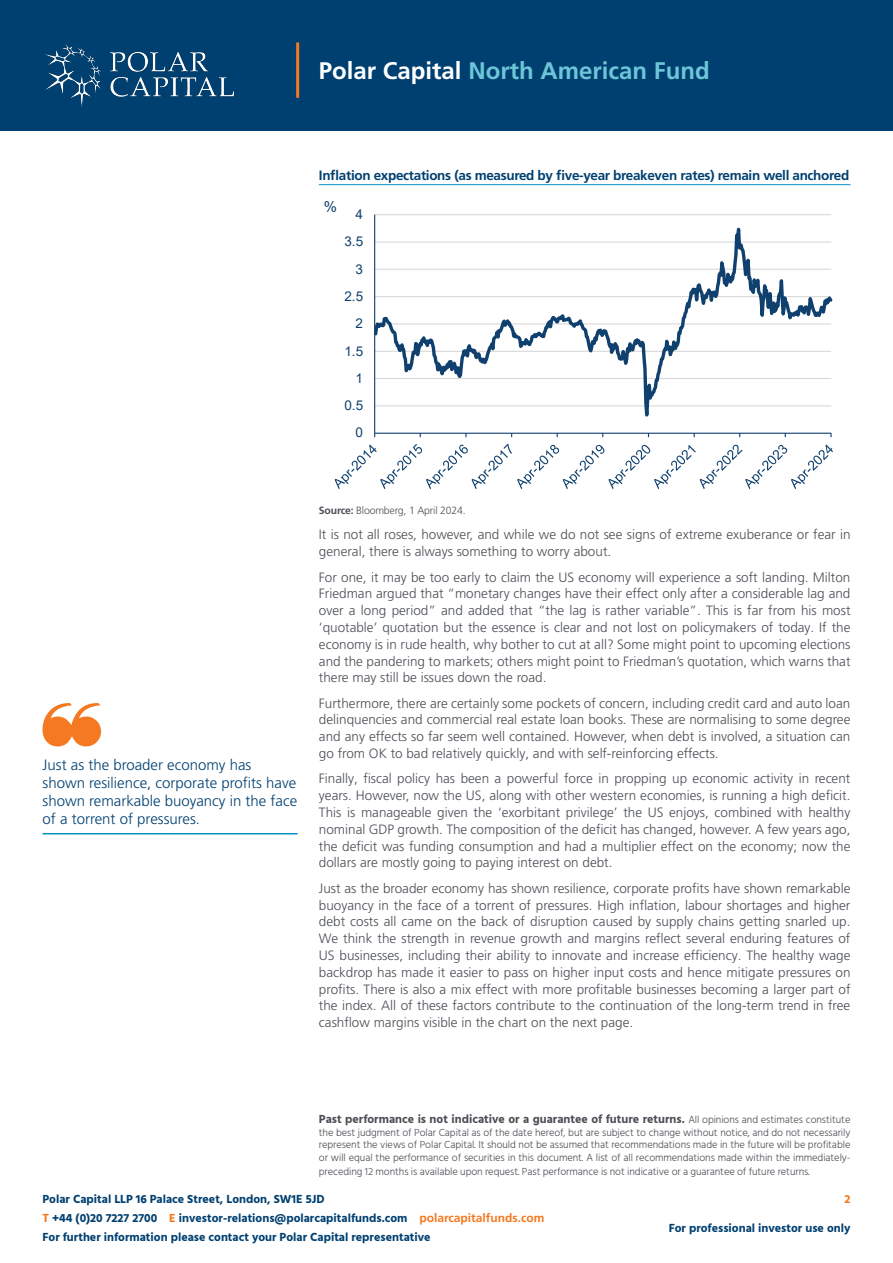
<style>
.page{position:relative;width:893px;height:1263px;background:#fff}
.page>*{position:absolute;margin:0;border:0;box-sizing:border-box;transform-origin:0 0}
.t1{font:700 24px "Frutiger LT Pro";color:#6dc5d8}
.Pull_Quotes{font:300 15px/18px "Frutiger LT Pro";color:#004071}
.t2{font:15px "Arial";color:#0f406e}
.Body_Text{font:300 13.5px/16.8px "Frutiger LT Pro";color:#4b4f55;text-align:justify}
.Chart_Title{font:700 13.5px "Frutiger LT Pro";letter-spacing:-.025em;color:#004071}
.t3{font:13.5px "Arial";color:#0f406e}
.t4{font:700 12px/18.6px "Hind";color:#004071}
.t5{font:700 12px "Hind";color:#4b4f55}
.t6{font:700 12px "Hind";color:#f47921}
.t7{font:300 10.5px/12.6px "Hind";letter-spacing:-.01em;color:#4b4f55;text-align:justify}
.Body_Text-2{font:300 10.5px "Frutiger LT Pro";letter-spacing:-.02em;color:#4b4f55}
.s1{color:#fff}
.s2{font-weight:700}
.s3{font-weight:300;font-size:10.5px}
.s4{color:#f47921}
.s5{font-family:"Frutiger LT Pro";color:#f47921}
</style>
<div class="page">
<div style="left:0;top:0;width:893px;height:131px;background:#004071"></div>
<img style="left:45px;top:44px;width:189px;height:63px">
<hr style="left:296px;top:43px;width:3px;height:55px;background:#f47921">
<hr style="left:319px;top:184px;width:531px;height:1px;background:#0690c8">
<hr style="left:375px;top:214px;width:456px;height:1px;background:#d9d9d9">
<hr style="left:374px;top:215px;width:1px;height:218px;background:#0f406e">
<svg style="left:375px;top:215px;width:457px;height:219px"></svg>
<svg style="left:335px;top:444px;width:498px;height:45px"></svg>
<hr style="left:43px;top:833px;width:255px;height:1px;background:#0690c8">
<svg style="left:43px;top:703px;width:58px;height:43px"></svg>
<h1 class="t1" style="left:319px;top:57px;width:392px"><span class="s1">Polar Capital</span> North American Fund</h1>
<p class="Chart_Title" style="left:319px;top:167px;width:532px">Inflation expectations (as measured by five-year breakeven rates) remain well anchored</p>
<p class="t2" style="left:324px;top:197px;width:41px">% <sub>4</sub></p>
<p class="t3" style="left:344px;top:232px;width:20px">3.5</p>
<p class="t3" style="left:356px;top:260px;width:9px">3</p>
<p class="t3" style="left:344px;top:287px;width:20px">2.5</p>
<p class="t3" style="left:356px;top:314px;width:9px">2</p>
<p class="t3" style="left:344px;top:341px;width:20px">1.5</p>
<p class="t3" style="left:356px;top:369px;width:9px">1</p>
<p class="t3" style="left:344px;top:396px;width:20px">0.5</p>
<p class="t3" style="left:356px;top:423px;width:9px">0</p>
<p class="Pull_Quotes" style="left:43px;top:756px;width:256px">Just as the broader economy has shown resilience, corporate profits have shown remarkable buoyancy in the face of a torrent of pressures.</p>
<p class="Body_Text-2" style="left:319px;top:504px;width:148px"><span class="s2">Source:</span> Bloomberg, 1 April 2024.</p>
<p class="Body_Text" style="left:319px;top:526px;width:533px">It is not all roses, however, and while we do not see signs of extreme exuberance or fear in general, there is always something to worry about.</p>
<p class="Body_Text" style="left:319px;top:569px;width:533px">For one, it may be too early to claim the US economy will experience a soft landing. Milton Friedman argued that “monetary changes have their effect only after a considerable lag and over a long period” and added that “the lag is rather variable”. This is far from his most ‘quotable’ quotation but the essence is clear and not lost on policymakers of today. If the economy is in rude health, why bother to cut at all? Some might point to upcoming elections and the pandering to markets; others might point to Friedman’s quotation, which warns that there may still be issues down the road.</p>
<p class="Body_Text" style="left:319px;top:695px;width:533px">Furthermore, there are certainly some pockets of concern, including credit card and auto loan delinquencies and commercial real estate loan books. These are normalising to some degree and any effects so far seem well contained. However, when debt is involved, a situation can go from OK to bad relatively quickly, and with self-reinforcing effects.</p>
<p class="Body_Text" style="left:319px;top:770px;width:533px">Finally, fiscal policy has been a powerful force in propping up economic activity in recent years. However, now the US, along with other western economies, is running a high deficit.<br>This is manageable given the ‘exorbitant privilege’ the US enjoys, combined with healthy nominal GDP growth. The composition of the deficit has changed, however. A few years ago, the deficit was funding consumption and had a multiplier effect on the economy; now the dollars are mostly going to paying interest on debt.</p>
<p class="Body_Text" style="left:319px;top:880px;width:533px">Just as the broader economy has shown resilience, corporate profits have shown remarkable buoyancy in the face of a torrent of pressures. High inflation, labour shortages and higher debt costs all came on the back of disruption caused by supply chains getting snarled up.<br>We think the strength in revenue growth and margins reflect several enduring features of US businesses, including their ability to innovate and increase efficiency. The healthy wage backdrop has made it easier to pass on higher input costs and hence mitigate pressures on profits. There is also a mix effect with more profitable businesses becoming a larger part of the index. All of these factors contribute to the continuation of the long-term trend in free cashflow margins visible in the chart on the next page.</p>
<p class="t5" style="left:319px;top:1112px;width:533px">Past performance is not indicative or a guarantee of future returns. <span class="s3">All opinions and estimates constitute</span></p>
<p class="t7" style="left:319px;top:1126px;width:533px">the best judgment of Polar Capital as of the date hereof, but are subject to change without notice, and do not necessarily represent the views of Polar Capital. It should not be assumed that recommendations made in the future will be profitable or will equal the performance of securities in this document. A list of all recommendations made within the immediately-</p>
<p class="t7" style="left:319px;top:1166px;width:492px">preceding 12 months is available upon request. Past performance is not indicative or a guarantee of future returns.</p>
<p class="t4" style="left:43px;top:1190px;width:503px">Polar Capital LLP 16 Palace Street, London, SW1E 5JD<br><span class="s4">T</span> +44 (0)20 7227 2700 <span class="s4">E</span> investor-relations@polarcapitalfunds.com <span class="s5">polarcapitalfunds.com<br></span>For further information please contact your Polar Capital representative</p>
<p class="t6" style="left:844px;top:1192px;width:8px">2</p>
<p class="t4" style="left:669px;top:1219px;width:183px">For professional investor use only</p>
</div>
